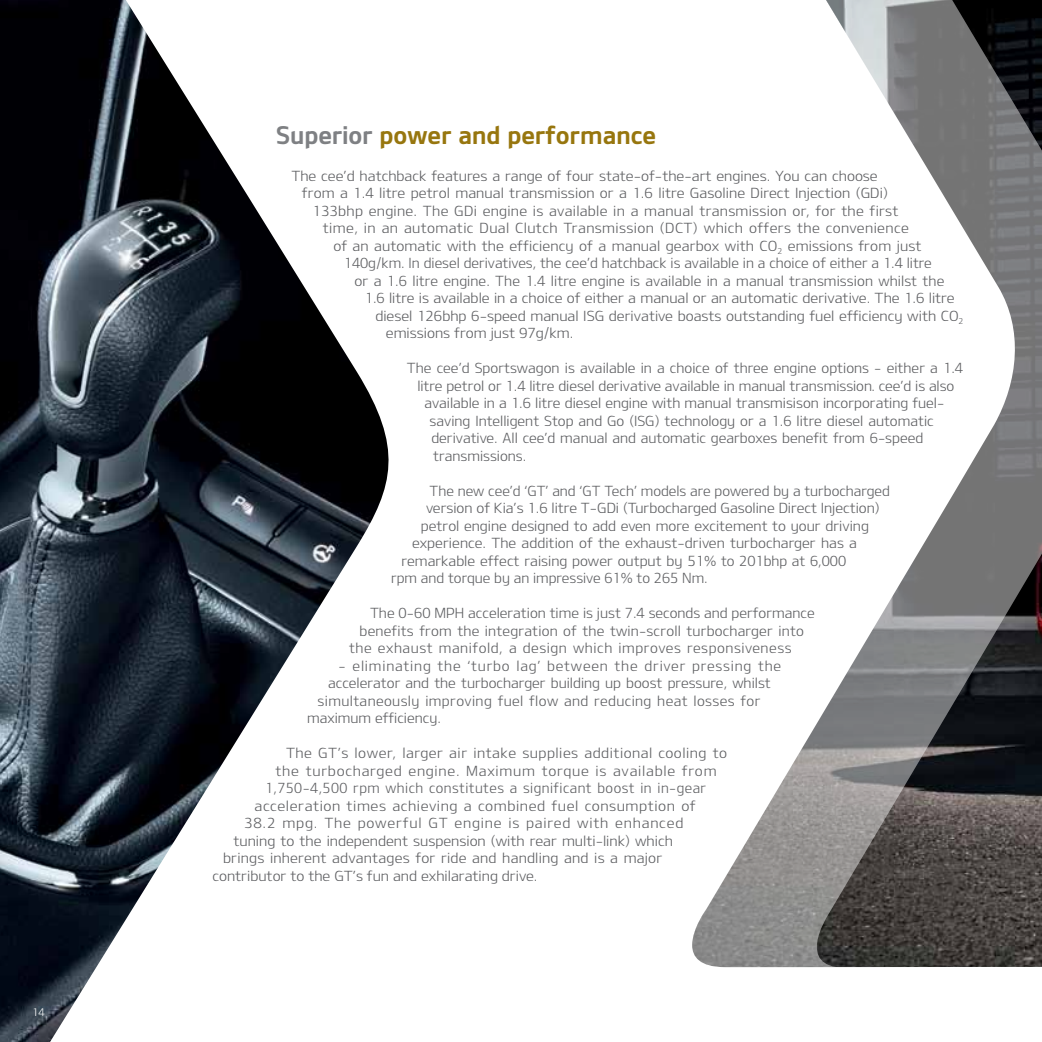
<style>
.page{position:relative;width:1042px;height:1042px;background:#fff}
.page>*{position:absolute;margin:0;border:0;box-sizing:border-box;transform-origin:0 0}
.t1{font:24.5px "Kia OTFB";color:#97760e}
.t2{font:14px "Kia OTFL";color:#5e5f62}
.t3{font:14px "Kia OTFL";letter-spacing:.025em;color:#5e5f62}
.t4{font:14px "Kia OTFL";letter-spacing:.035em;color:#5e5f62}
.t5{font:14px "Kia OTFL";letter-spacing:.055em;color:#5e5f62}
.t6{font:14px "Kia OTFL";letter-spacing:.02em;color:#5e5f62}
.t7{font:14px "Kia OTFL";letter-spacing:.035em;color:#5e5f62;scale:.95 1}
.t8{font:14px "Kia OTFL";letter-spacing:.04em;color:#5e5f62}
.t9{font:14px "Kia OTFL";letter-spacing:.05em;color:#5e5f62}
.t10{font:10.5px "Kia OTFL";color:#fff}
.s1{color:#7e8083}
</style>
<div class="page">
<svg style="left:692px;top:0;width:350px;height:967px"></svg>
<img style="left:0;top:0;width:389px;height:1042px">
<p class="t10" style="left:32px;top:1005px;width:14px">14</p>
<h1 class="t1" style="left:276px;top:120px;width:381px"><span class="s1">Superior</span> power and performance</h1>
<p class="t2" style="left:291px;top:167px;width:588px">The cee’d hatchback features a range of four state-of-the-art engines. You can choose</p>
<p class="t2" style="left:302px;top:184px;width:588px">from a 1.4 litre petrol manual transmission or a 1.6 litre Gasoline Direct Injection (GDi)</p>
<p class="t6" style="left:312px;top:202px;width:588px">133bhp engine. The GDi engine is available in a manual transmission or, for the first</p>
<p class="t3" style="left:323px;top:219px;width:587px">time, in an automatic Dual Clutch Transmission (DCT) which offers the convenience</p>
<p class="t2" style="left:333px;top:237px;width:589px">of an automatic with the efficiency of a manual gearbox with CO<sub>2</sub> emissions from just</p>
<p class="t2" style="left:344px;top:254px;width:589px">140g/km. In diesel derivatives, the cee’d hatchback is available in a choice of either a 1.4 litre</p>
<p class="t2" style="left:354px;top:272px;width:591px">or a 1.6 litre engine. The 1.4 litre engine is available in a manual transmission whilst the</p>
<p class="t2" style="left:365px;top:289px;width:591px">1.6 litre is available in a choice of either a manual or an automatic derivative. The 1.6 litre</p>
<p class="t2" style="left:375px;top:307px;width:589px">diesel 126bhp 6-speed manual ISG derivative boasts outstanding fuel efficiency with CO<sub>2</sub></p>
<p class="t2" style="left:386px;top:324px;width:189px">emissions from just 97g/km.</p>
<p class="t2" style="left:407px;top:359px;width:558px">The cee’d Sportswagon is available in a choice of three engine options - either a 1.4</p>
<p class="t2" style="left:417px;top:377px;width:538px">litre petrol or 1.4 litre diesel derivative available in manual transmission. cee’d is also</p>
<p class="t2" style="left:424px;top:394px;width:521px">available in a 1.6 litre diesel engine with manual transmisison incorporating fuel-</p>
<p class="t2" style="left:430px;top:412px;width:505px">saving Intelligent Stop and Go (ISG) technology or a 1.6 litre diesel automatic</p>
<p class="t2" style="left:431px;top:429px;width:493px">derivative. All cee’d manual and automatic gearboxes benefit from 6-speed</p>
<p class="t2" style="left:433px;top:447px;width:95px">transmissions.</p>
<p class="t2" style="left:430px;top:482px;width:462px">The new cee’d ‘GT’ and ‘GT Tech’ models are powered by a turbocharged</p>
<p class="t2" style="left:426px;top:499px;width:455px">version of Kia’s 1.6 litre T-GDi (Turbocharged Gasoline Direct Injection)</p>
<p class="t2" style="left:421px;top:517px;width:449px">petrol engine designed to add even more excitement to your driving</p>
<p class="t2" style="left:412px;top:534px;width:446px">experience. The addition of the exhaust-driven turbocharger has a</p>
<p class="t2" style="left:402px;top:552px;width:446px">remarkable effect raising power output by 51% to 201bhp at 6,000</p>
<p class="t2" style="left:391px;top:569px;width:318px">rpm and torque by an impressive 61% to 265 Nm.</p>
<p class="t2" style="left:370px;top:604px;width:446px">The 0-60 MPH acceleration time is just 7.4 seconds and performance</p>
<p class="t2" style="left:360px;top:622px;width:446px">benefits from the integration of the twin-scroll turbocharger into</p>
<p class="t8" style="left:349px;top:639px;width:444px">the exhaust manifold, a design which improves responsiveness</p>
<p class="t5" style="left:339px;top:657px;width:444px">- eliminating the ‘turbo lag’ between the driver pressing the</p>
<p class="t2" style="left:328px;top:674px;width:444px">accelerator and the turbocharger building up boost pressure, whilst</p>
<p class="t3" style="left:318px;top:692px;width:444px">simultaneously improving fuel flow and reducing heat losses for</p>
<p class="t2" style="left:307px;top:709px;width:135px">maximum efficiency.</p>
<p class="t4" style="left:286px;top:744px;width:442px">The GT’s lower, larger air intake supplies additional cooling to</p>
<p class="t9" style="left:276px;top:762px;width:442px">the turbocharged engine. Maximum torque is available from</p>
<p class="t7" style="left:265px;top:779px;width:466px">1,750-4,500 rpm which constitutes a significant boost in in-gear</p>
<p class="t4" style="left:255px;top:797px;width:443px">acceleration times achieving a combined fuel consumption of</p>
<p class="t5" style="left:244px;top:814px;width:441px">38.2 mpg. The powerful GT engine is paired with enhanced</p>
<p class="t2" style="left:234px;top:832px;width:441px">tuning to the independent suspension (with rear multi-link) which</p>
<p class="t2" style="left:223px;top:849px;width:441px">brings inherent advantages for ride and handling and is a major</p>
<p class="t2" style="left:213px;top:867px;width:326px">contributor to the GT’s fun and exhilarating drive.</p>
</div>
